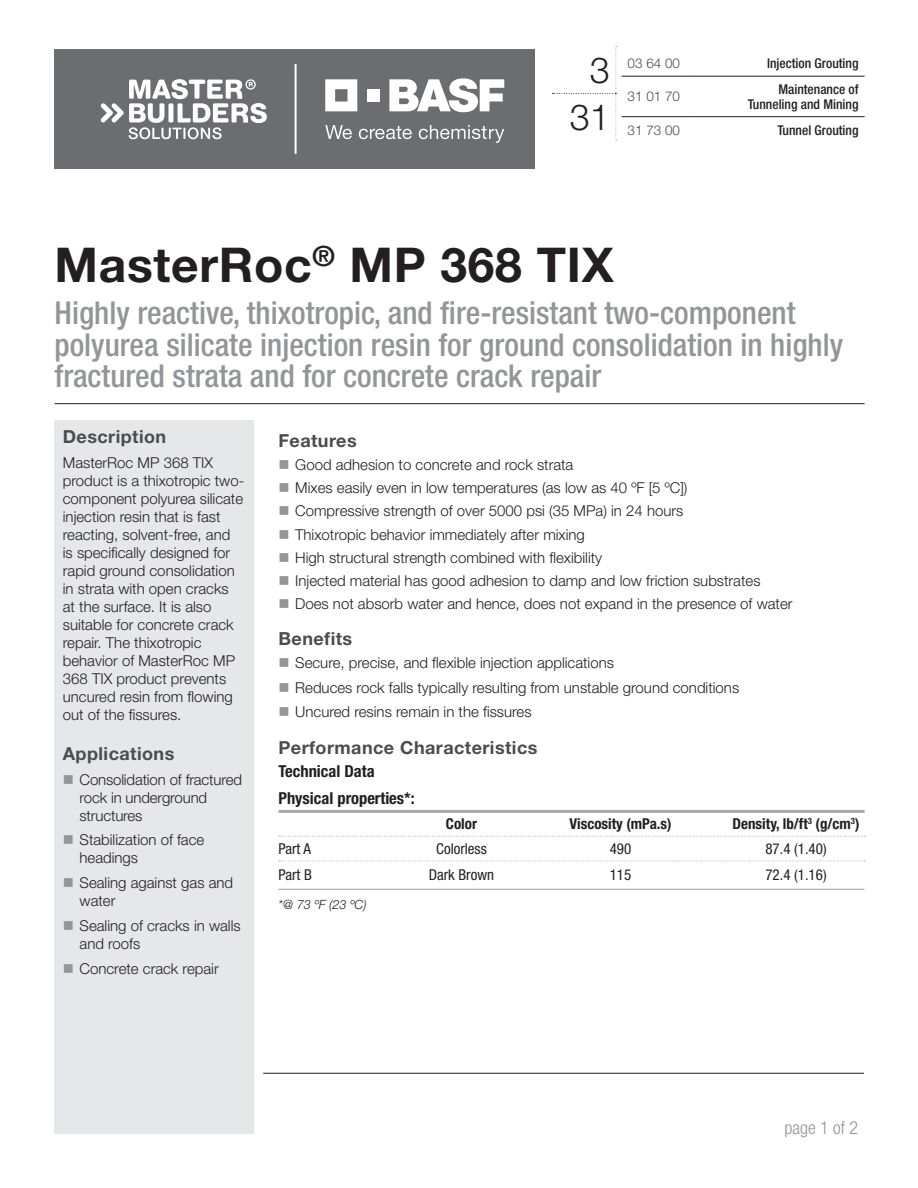
<style>
.page{position:relative;width:918px;height:1188px;background:#fff}
.page>*{position:absolute;margin:0;border:0;box-sizing:border-box;transform-origin:0 0}
.t1{font:700 48px "Helvetica Neue LT Std";letter-spacing:.015em;color:#231f20}
.t2{font:300 36px/47.2px "Helvetica Neue LT Std";color:#231f20;text-align:center}
.t3{font:500 condensed 31.5px/31.5px "Helvetica Neue LT Std";color:#939598}
.t4{font:700 18px "Helvetica Neue LT Std";letter-spacing:.025em;color:#4b4c4d}
.t5{font:300 condensed 18px "Helvetica Neue LT Std";color:#939598}
.t6{font:700 condensed 16.5px/27px "Helvetica Neue LT Std";color:#231f20}
.t7{font:300 15px/18px "Helvetica Neue LT Std";color:#231f20}
.t8{font:condensed 15px "Helvetica Neue LT Std";color:#231f20}
.t9{font:700 condensed 15px "Helvetica Neue LT Std";color:#231f20}
.t10{font:500 condensed 13.5px/15px "Helvetica Neue LT Std";color:#231f20;text-align:right}
.t11{font:300 13.5px "Helvetica Neue LT Std";color:#4b4c4d}
.t12{font:italic 300 12.75px "Helvetica Neue LT Std";color:#231f20}
</style>
<div class="page">
<hr style="left:263px;top:1073px;width:601px;height:1px;background:#231f20">
<div style="left:54px;top:50px;width:480px;height:119px;background:#6c6d70"></div>
<svg style="left:325px;top:79px;width:32px;height:32px"></svg>
<div style="left:367px;top:89px;width:13px;height:13px;background:#fff"></div>
<svg style="left:389px;top:78px;width:115px;height:34px"></svg>
<svg style="left:325px;top:125px;width:27px;height:14px"></svg>
<svg style="left:359px;top:126px;width:53px;height:13px"></svg>
<svg style="left:419px;top:125px;width:85px;height:18px"></svg>
<hr style="left:295px;top:64px;width:2px;height:90px;background:#fff">
<svg style="left:101px;top:79px;width:166px;height:60px"></svg>
<hr style="left:55px;top:403px;width:810px;height:1px;background:#231f20">
<div style="left:54px;top:420px;width:200px;height:714px;background:#e6e7e9"></div>
<hr style="left:279px;top:810px;width:586px;height:3px;background:#a8a9ad">
<svg style="left:279px;top:836px;width:586px;height:1px"></svg>
<svg style="left:279px;top:861px;width:586px;height:1px"></svg>
<hr style="left:279px;top:889px;width:586px;height:1px;background:#a8a9ad">
<svg style="left:552px;top:46px;width:65px;height:95px"></svg>
<hr style="left:622px;top:116px;width:74px;height:1px;background:#231f20">
<hr style="left:696px;top:116px;width:169px;height:1px;background:#231f20">
<hr style="left:622px;top:76px;width:74px;height:1px;background:#231f20">
<hr style="left:696px;top:76px;width:169px;height:1px;background:#231f20">
<h2 class="t2" style="left:570px;top:45px;width:42px">3<br>31</h2>
<p class="t11" style="left:628px;top:55px;width:54px">03 64 00</p>
<p class="t10" style="left:767px;top:56px;width:93px">Injection Grouting</p>
<p class="t11" style="left:628px;top:88px;width:54px">31 01 70</p>
<p class="t10" style="left:748px;top:81px;width:112px">Maintenance of<br>Tunneling and Mining</p>
<p class="t11" style="left:628px;top:122px;width:54px">31 73 00</p>
<p class="t10" style="left:777px;top:122px;width:83px">Tunnel Grouting</p>
<h1 class="t1" style="left:55px;top:235px;width:561px">MasterRoc<sup>®</sup> MP 368 TIX</h1>
<h3 class="t3" style="left:55px;top:297px;width:790px">Highly reactive, thixotropic, and fire-resistant two-component polyurea silicate injection resin for ground consolidation in highly fractured strata and for concrete crack repair</h3>
<p class="t4" style="left:63px;top:426px;width:105px">Description</p>
<p class="t7" style="left:63px;top:453px;width:183px">MasterRoc MP 368 TIX product is a thixotropic two&shy;component polyurea silicate injection resin that is fast reacting, solvent-free, and<br>is specifically designed for rapid ground consolidation in strata with open cracks at the surface. It is also suitable for concrete crack repair. The thixotropic behavior of MasterRoc MP<br>368 TIX product prevents uncured resin from flowing out of the fissures.</p>
<p class="t4" style="left:63px;top:742px;width:113px">Applications</p>
<p class="t7" style="left:80px;top:770px;width:164px">Consolidation of fractured rock in underground structures</p>
<p class="t7" style="left:80px;top:831px;width:126px">Stabilization of face headings</p>
<p class="t7" style="left:80px;top:873px;width:155px">Sealing against gas and water</p>
<p class="t7" style="left:80px;top:916px;width:163px">Sealing of cracks in walls and roofs</p>
<p class="t7" style="left:80px;top:959px;width:141px">Concrete crack repair</p>
<p class="t4" style="left:279px;top:429px;width:80px">Features</p>
<p class="t7" style="left:295px;top:453px;width:499px;line-height:23.2px">Good adhesion to concrete and rock strata<br>Mixes easily even in low temperatures (as low as 40 ºF [5 ºC])<br>Compressive strength of over 5000 psi (35 MPa) in 24 hours<br>Thixotropic behavior immediately after mixing<br>High structural strength combined with flexibility<br>Injected material has good adhesion to damp and low friction substrates Does not absorb water and hence, does not expand in the presence of water</p>
<p class="t4" style="left:279px;top:627px;width:75px">Benefits</p>
<p class="t7" style="left:295px;top:650px;width:445px;line-height:24.8px">Secure, precise, and flexible injection applications<br>Reduces rock falls typically resulting from unstable ground conditions<br>Uncured resins remain in the fissures</p>
<p class="t4" style="left:279px;top:737px;width:260px">Performance Characteristics</p>
<p class="t6" style="left:279px;top:758px;width:138px">Technical Data<br>Physical properties*:</p>
<p class="t9" style="left:446px;top:815px;width:33px">Color</p>
<p class="t9" style="left:569px;top:815px;width:104px">Viscosity (mPa.s)</p>
<p class="t9" style="left:733px;top:815px;width:128px">Density, lb/ft<sup>3</sup> (g/cm<sup>3</sup>)</p>
<p class="t8" style="left:279px;top:840px;width:34px">Part A</p>
<p class="t8" style="left:436px;top:840px;width:52px">Colorless</p>
<p class="t8" style="left:610px;top:840px;width:23px">490</p>
<p class="t8" style="left:765px;top:840px;width:63px">87.4 (1.40)</p>
<p class="t8" style="left:279px;top:866px;width:35px">Part B</p>
<p class="t8" style="left:429px;top:866px;width:67px">Dark Brown</p>
<p class="t8" style="left:610px;top:866px;width:23px">115</p>
<p class="t8" style="left:765px;top:866px;width:63px">72.4 (1.16)</p>
<p class="t12" style="left:279px;top:896px;width:90px">*@ 73 ºF (23 ºC)</p>
<p class="t5" style="left:784px;top:1117px;width:75px">page 1 of 2</p>
</div>
